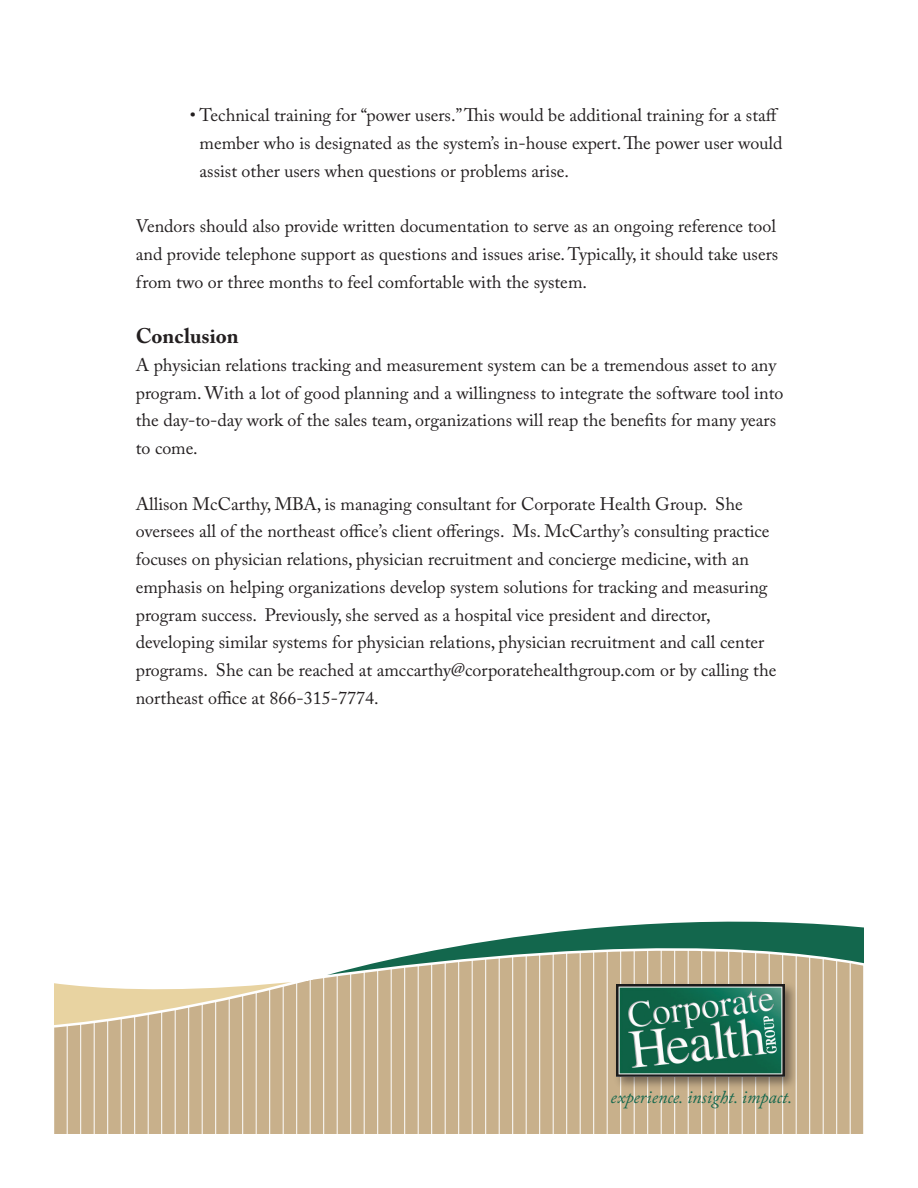
<style>
.page{position:relative;width:918px;height:1188px;background:#fff}
.page>*{position:absolute;margin:0;border:0;box-sizing:border-box;transform-origin:0 0}
.t1{font:700 21px "Adobe Caslon Pro";color:#231f20}
.t2{font:18px/27.8px "Adobe Caslon Pro";color:#231f20}
.t3{font:italic 18px "Adobe Caslon Pro";color:#13674d}
</style>
<div class="page">
<svg style="left:54px;top:982px;width:809px;height:152px;background:#c9b28f"></svg>
<hr style="left:67px;top:978px;width:1px;height:210px;background:#fff">
<hr style="left:80px;top:978px;width:1px;height:210px;background:#fff">
<hr style="left:94px;top:978px;width:1px;height:210px;background:#fff">
<hr style="left:107px;top:978px;width:1px;height:210px;background:#fff">
<hr style="left:121px;top:978px;width:1px;height:210px;background:#fff">
<hr style="left:134px;top:978px;width:1px;height:210px;background:#fff">
<hr style="left:148px;top:978px;width:1px;height:210px;background:#fff">
<hr style="left:161px;top:978px;width:1px;height:210px;background:#fff">
<hr style="left:175px;top:978px;width:1px;height:210px;background:#fff">
<hr style="left:188px;top:978px;width:1px;height:210px;background:#fff">
<hr style="left:202px;top:978px;width:1px;height:210px;background:#fff">
<hr style="left:215px;top:978px;width:1px;height:210px;background:#fff">
<hr style="left:229px;top:978px;width:1px;height:210px;background:#fff">
<hr style="left:242px;top:978px;width:1px;height:210px;background:#fff">
<hr style="left:256px;top:978px;width:1px;height:210px;background:#fff">
<hr style="left:269px;top:978px;width:1px;height:210px;background:#fff">
<hr style="left:283px;top:978px;width:1px;height:210px;background:#fff">
<hr style="left:296px;top:978px;width:1px;height:210px;background:#fff">
<hr style="left:310px;top:953px;width:1px;height:235px;background:#fff">
<hr style="left:323px;top:953px;width:1px;height:235px;background:#fff">
<hr style="left:337px;top:928px;width:1px;height:260px;background:#fff">
<hr style="left:350px;top:928px;width:1px;height:260px;background:#fff">
<hr style="left:364px;top:928px;width:1px;height:260px;background:#fff">
<hr style="left:377px;top:928px;width:1px;height:260px;background:#fff">
<hr style="left:391px;top:928px;width:1px;height:260px;background:#fff">
<hr style="left:404px;top:928px;width:1px;height:260px;background:#fff">
<hr style="left:418px;top:928px;width:1px;height:260px;background:#fff">
<hr style="left:431px;top:928px;width:1px;height:260px;background:#fff">
<hr style="left:445px;top:928px;width:1px;height:260px;background:#fff">
<hr style="left:458px;top:928px;width:1px;height:260px;background:#fff">
<hr style="left:472px;top:928px;width:1px;height:260px;background:#fff">
<hr style="left:485px;top:903px;width:1px;height:285px;background:#fff">
<hr style="left:499px;top:903px;width:1px;height:285px;background:#fff">
<hr style="left:512px;top:903px;width:1px;height:285px;background:#fff">
<hr style="left:526px;top:903px;width:1px;height:285px;background:#fff">
<hr style="left:539px;top:903px;width:1px;height:285px;background:#fff">
<hr style="left:553px;top:903px;width:1px;height:285px;background:#fff">
<hr style="left:566px;top:903px;width:1px;height:285px;background:#fff">
<hr style="left:580px;top:903px;width:1px;height:285px;background:#fff">
<hr style="left:593px;top:916px;width:1px;height:272px;background:#fff">
<hr style="left:607px;top:903px;width:1px;height:285px;background:#fff">
<hr style="left:620px;top:916px;width:1px;height:272px;background:#fff">
<hr style="left:634px;top:903px;width:1px;height:285px;background:#fff">
<hr style="left:647px;top:903px;width:1px;height:285px;background:#fff">
<hr style="left:661px;top:903px;width:1px;height:285px;background:#fff">
<hr style="left:674px;top:892px;width:1px;height:296px;background:#fff">
<hr style="left:688px;top:903px;width:1px;height:285px;background:#fff">
<hr style="left:701px;top:892px;width:1px;height:296px;background:#fff">
<hr style="left:715px;top:928px;width:1px;height:260px;background:#fff">
<hr style="left:728px;top:903px;width:1px;height:285px;background:#fff">
<hr style="left:742px;top:903px;width:1px;height:285px;background:#fff">
<hr style="left:755px;top:903px;width:1px;height:285px;background:#fff">
<hr style="left:769px;top:928px;width:1px;height:260px;background:#fff">
<hr style="left:782px;top:928px;width:1px;height:260px;background:#fff">
<hr style="left:796px;top:928px;width:1px;height:260px;background:#fff">
<hr style="left:809px;top:928px;width:1px;height:260px;background:#fff">
<hr style="left:823px;top:939px;width:1px;height:249px;background:#fff">
<hr style="left:836px;top:917px;width:1px;height:271px;background:#fff">
<hr style="left:850px;top:943px;width:1px;height:245px;background:#fff">
<svg style="left:54px;top:981px;width:258px;height:51px;background:#decca9"></svg>
<svg style="left:307px;top:921px;width:557px;height:61px"></svg>
<div style="left:612px;top:981px;width:187px;height:110px;background:#231f20;opacity:.5"></div>
<img style="left:616px;top:984px;width:168px;height:93px">
<p class="t2" style="left:200px;top:101px;width:584px;text-indent:-10px">• Technical training for “power users.” This would be additional training for a staff member who is designated as the system’s in-house expert. The power user would assist other users when questions or problems arise.</p>
<p class="t2" style="left:136px;top:212px;width:644px;text-align:justify">Vendors should also provide written documentation to serve as an ongoing reference tool and provide telephone support as questions and issues arise. Typically, it should take users from two or three months to feel comfortable with the system.</p>
<p class="t1" style="left:136px;top:324px;width:104px">Conclusion</p>
<p class="t2" style="left:136px;top:351px;width:649px">A physician relations tracking and measurement system can be a tremendous asset to any program. With a lot of good planning and a willingness to integrate the software tool into the day-to-day work of the sales team, organizations will reap the benefits for many years to come.</p>
<p class="t2" style="left:136px;top:490px;width:642px">Allison McCarthy, MBA, is managing consultant for Corporate Health Group. She oversees all of the northeast office’s client offerings. Ms. McCarthy’s consulting practice focuses on physician relations, physician recruitment and concierge medicine, with an emphasis on helping organizations develop system solutions for tracking and measuring program success. Previously, she served as a hospital vice president and director, developing similar systems for physician relations, physician recruitment and call center programs. She can be reached at amccarthy@corporatehealthgroup.com or by calling the northeast office at 866-315-7774.</p>
<p class="t3" style="left:611px;top:1086px;width:183px">experience. insight. impact.</p>
</div>
